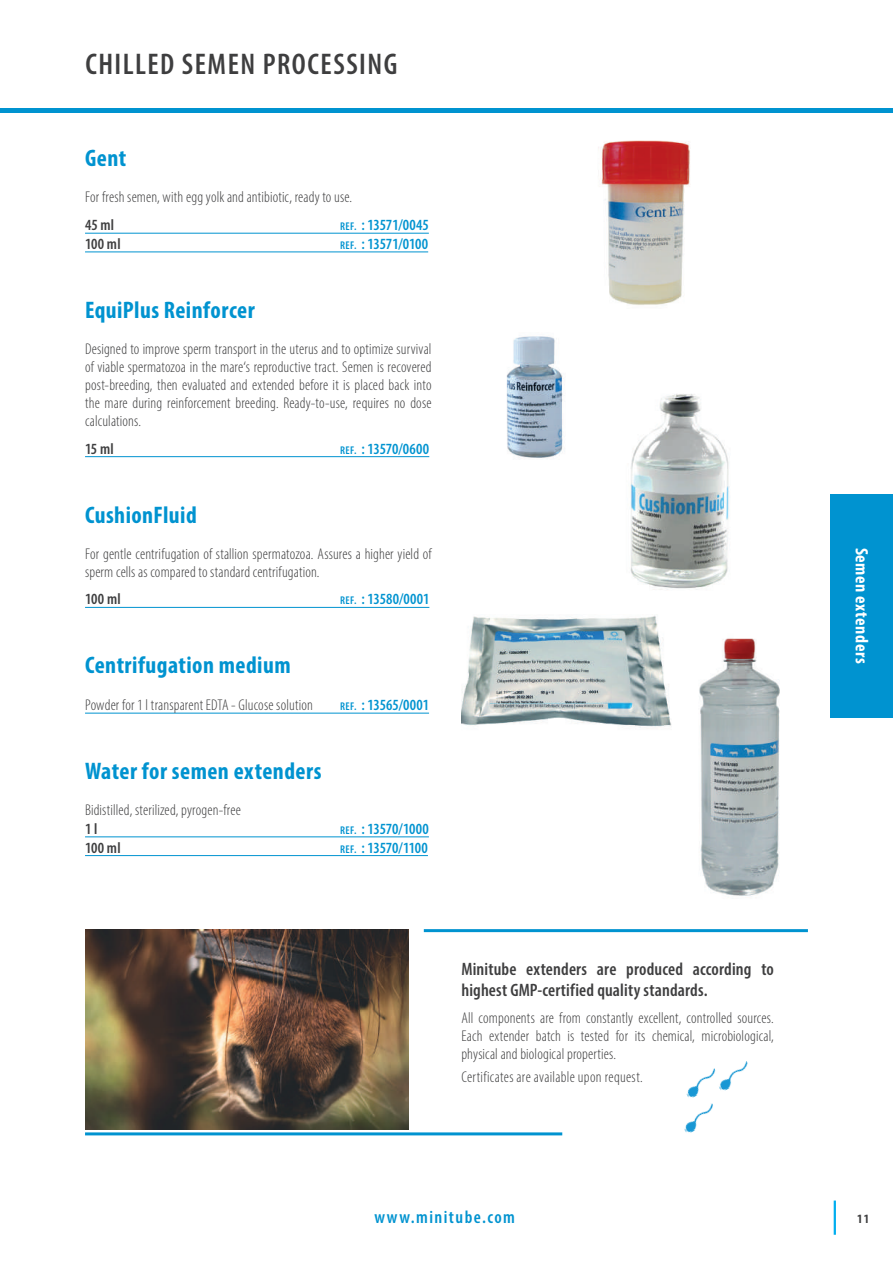
<style>
.page{position:relative;width:893px;height:1263px;background:#fff}
.page>*{position:absolute;margin:0;border:0;box-sizing:border-box;transform-origin:0 0}
.t1{font:600 condensed 30px "Myriad Pro";letter-spacing:.05em;color:#3e3e3f}
.t2{font:700 condensed 24px "Myriad Pro";letter-spacing:.02em;color:#0093d0}
.t3{font:600 condensed 18px/21px "Myriad Pro";letter-spacing:.01em;color:#3e3e3f}
.t4{font:600 condensed 18px "Myriad Pro";letter-spacing:.08em;color:#0093d0}
.t5{font:700 condensed 18px "Myriad Pro";letter-spacing:.03em;color:#fff}
.t6{font:300 condensed 15.6px/18px "Myriad Pro";letter-spacing:.01em;color:#3e3e3f;text-align:justify}
.t7{font:600 condensed 15.6px "Myriad Pro";letter-spacing:-.005em;color:#0093d0}
.t8{font:600 condensed 15.6px "Myriad Pro";letter-spacing:.015em;color:#3e3e3f}
.t9{font:700 condensed 12.75px "Myriad Pro";color:#3e3e3f}
.s1{font-size:11.25px}
</style>
<div class="page">
<hr style="left:834px;top:1200px;width:2px;height:35px;background:#00aeef">
<div style="left:0;top:108px;width:893px;height:5px;background:#0093d0"></div>
<div style="left:831px;top:494px;width:62px;height:224px;background:#0093d0"></div>
<img style="left:85px;top:929px;width:323px;height:200px">
<img style="left:598px;top:140px;width:92px;height:165px">
<img style="left:630px;top:394px;width:100px;height:196px">
<img style="left:461px;top:615px;width:210px;height:114px">
<hr style="left:424px;top:929px;width:384px;height:3px;background:#0093d0">
<hr style="left:85px;top:1132px;width:477px;height:3px;background:#0093d0">
<img style="left:699px;top:638px;width:81px;height:259px">
<img style="left:722px;top:1061px;width:26px;height:30px">
<img style="left:686px;top:1068px;width:36px;height:30px">
<img style="left:684px;top:1103px;width:29px;height:30px">
<img style="left:506px;top:336px;width:57px;height:122px">
<hr style="left:85px;top:233px;width:344px;height:1px;background:#0093d0">
<hr style="left:85px;top:252px;width:343px;height:1px;background:#0093d0">
<hr style="left:85px;top:456px;width:344px;height:1px;background:#0093d0">
<hr style="left:85px;top:607px;width:344px;height:1px;background:#0093d0">
<hr style="left:85px;top:713px;width:344px;height:1px;background:#0093d0">
<hr style="left:85px;top:836px;width:344px;height:1px;background:#0093d0">
<hr style="left:85px;top:855px;width:343px;height:1px;background:#0093d0">
<h1 class="t1" style="left:85px;top:45px;width:313px">CHILLED SEMEN PROCESSING</h1>
<h2 class="t2" style="left:85px;top:143px;width:43px">Gent</h2>
<p class="t6" style="left:85px;top:188px;width:269px">For fresh semen, with egg yolk and antibiotic, ready to use.</p>
<p class="t8" style="left:85px;top:215px;width:31px">45 ml</p>
<p class="t7" style="left:340px;top:215px;width:90px"><span class="s1">REF.</span> : 13571/0045</p>
<p class="t8" style="left:85px;top:234px;width:37px">100 ml</p>
<p class="t7" style="left:340px;top:234px;width:90px"><span class="s1">REF.</span> : 13571/0100</p>
<h2 class="t2" style="left:85px;top:295px;width:171px">EquiPlus Reinforcer</h2>
<p class="t6" style="left:85px;top:340px;width:348px">Designed to improve sperm transport in the uterus and to optimize survival of viable spermatozoa in the mare‘s reproductive tract. Semen is recovered post-breeding, then evaluated and extended before it is placed back into the mare during reinforcement breeding. Ready-to-use, requires no dose calculations.</p>
<p class="t8" style="left:85px;top:439px;width:30px">15 ml</p>
<p class="t7" style="left:340px;top:439px;width:91px"><span class="s1">REF.</span> : 13570/0600</p>
<h2 class="t2" style="left:85px;top:500px;width:113px">CushionFluid</h2>
<p class="t6" style="left:85px;top:544px;width:348px">For gentle centrifugation of stallion spermatozoa. Assures a higher yield of sperm cells as compared to standard centrifugation.</p>
<p class="t8" style="left:85px;top:590px;width:37px">100 ml</p>
<p class="t7" style="left:340px;top:590px;width:91px"><span class="s1">REF.</span> : 13580/0001</p>
<h2 class="t2" style="left:85px;top:650px;width:207px">Centrifugation medium</h2>
<p class="t6" style="left:85px;top:696px;width:229px">Powder for 1 l transparent EDTA - Glucose solution</p>
<p class="t7" style="left:340px;top:695px;width:90px"><span class="s1">REF.</span> : 13565/0001</p>
<h2 class="t2" style="left:85px;top:756px;width:238px">Water for semen extenders</h2>
<p class="t6" style="left:85px;top:801px;width:157px">Bidistilled, sterilized, pyrogen-free</p>
<p class="t8" style="left:85px;top:819px;width:14px">1 l</p>
<p class="t7" style="left:340px;top:819px;width:90px"><span class="s1">REF.</span> : 13570/1000</p>
<p class="t8" style="left:85px;top:838px;width:37px">100 ml</p>
<p class="t7" style="left:340px;top:838px;width:89px"><span class="s1">REF.</span> : 13570/1100</p>
<p class="t3" style="left:461px;top:958px;width:314px">Minitube extenders are produced according to highest GMP-certified quality standards.</p>
<p class="t6" style="left:461px;top:1009px;width:314px">All components are from constantly excellent, controlled sources.<br>Each extender batch is tested for its chemical, microbiological, physical and biological properties.</p>
<p class="t6" style="left:461px;top:1067px;width:183px">Certificates are available upon request.</p>
<p class="t5" style="left:873px;top:547px;width:117px;rotate:90deg">Semen extenders</p>
<p class="t4" style="left:374px;top:1205px;width:142px">www.minitube.com</p>
<p class="t9" style="left:857px;top:1211px;width:13px">11</p>
</div>
